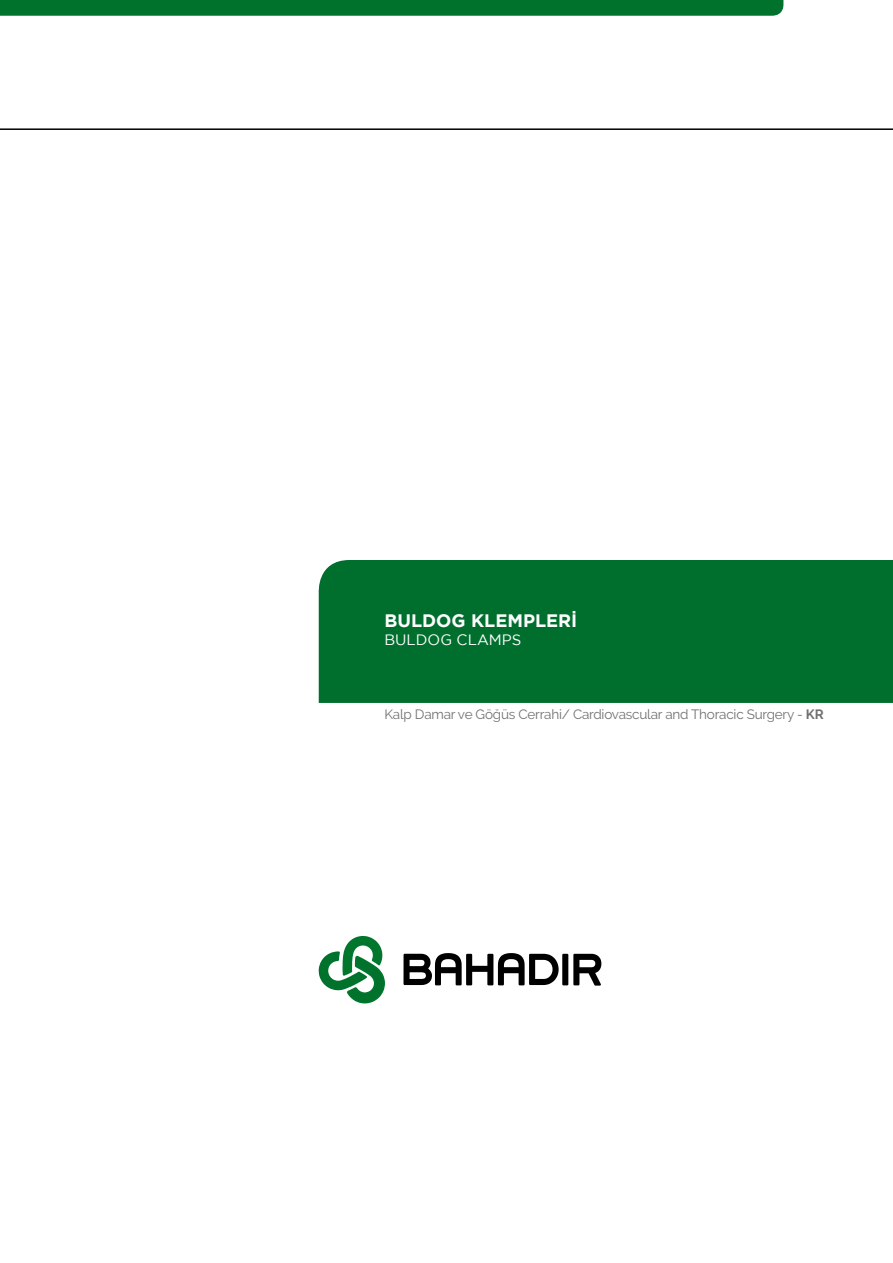
<style>
.page{position:relative;width:893px;height:1263px;background:#fff}
.page>*{position:absolute;margin:0;border:0;box-sizing:border-box;transform-origin:0 0}
.t1{font:700 18px "Gotham";color:#fff}
.t2{font:15px "Gotham";color:#fff}
.t3{font:13.5px "Raleway";letter-spacing:-.015em;color:#707172}
.s1{font-weight:700}
</style>
<div class="page">
<div style="left:0;top:0;width:784px;height:16px;background:#00722c"></div>
<hr style="left:0;top:128px;width:893px;height:2px;background:#000">
<div style="left:318px;top:560px;width:575px;height:143px;background:#006f2e"></div>
<svg style="left:319px;top:936px;width:66px;height:68px"></svg>
<svg style="left:403px;top:953px;width:198px;height:32px"></svg>
<h1 class="t1" style="left:384px;top:610px;width:194px">BULDOG KLEMPLERİ</h1>
<p class="t2" style="left:384px;top:631px;width:139px">BULDOG CLAMPS</p>
<p class="t3" style="left:384px;top:706px;width:441px">Kalp Damar ve Göğüs Cerrahi/ Cardiovascular and Thoracic Surgery - <span class="s1">KR</span></p>
</div>
